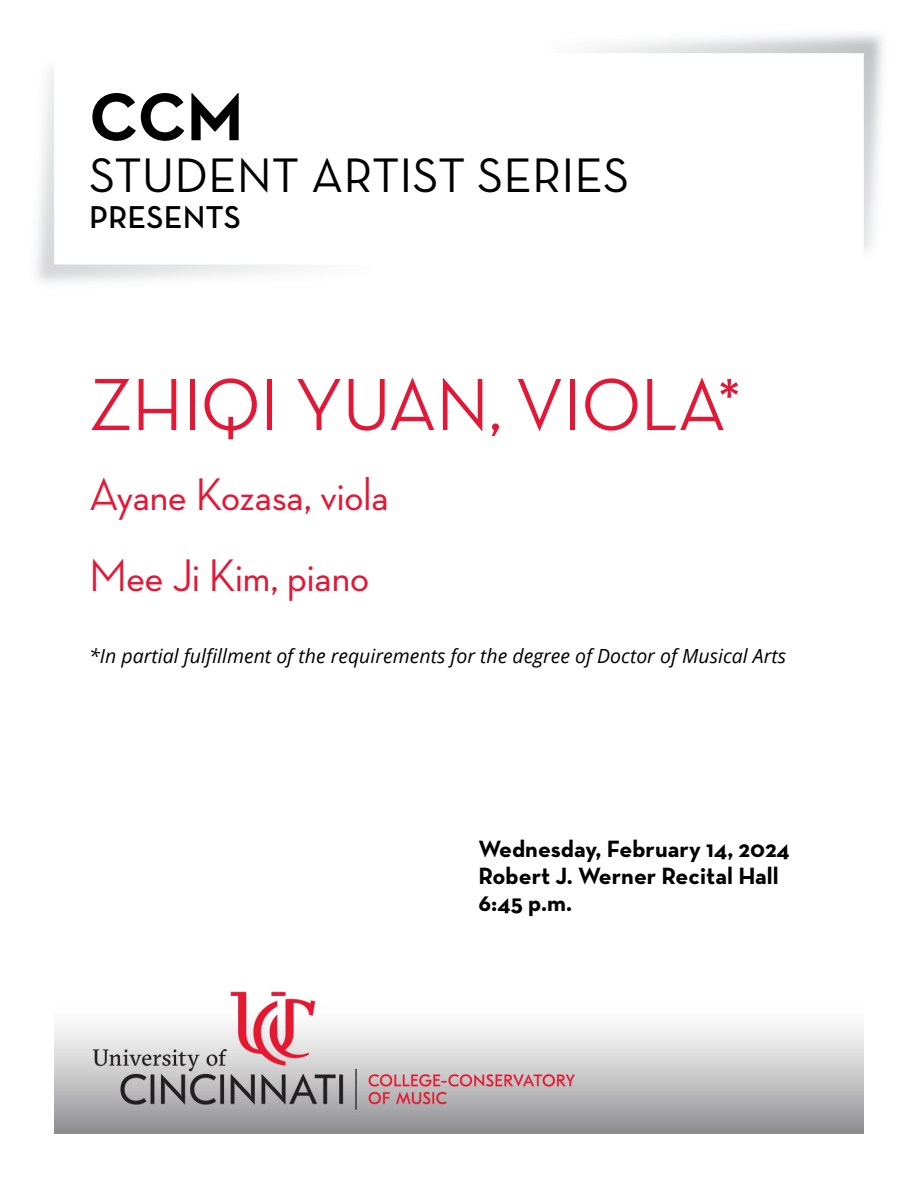
<style>
.page{position:relative;width:918px;height:1188px;background:#fff}
.page>*{position:absolute;margin:0;border:0;box-sizing:border-box;transform-origin:0 0}
.Concert_Title__H1{font:500 75px "Neutra Disp";color:#e31837}
.Page_Intro__H1{font:700 68.7px "Neutra Text";color:#000}
.Page_Intro__H1-2{font:49.35px "Neutra Text";color:#000}
.Musician_Conductor__H2{font:500 46.5px "Neutra Disp";color:#e31837}
.Page_Intro__H1-3{font:600 32.25px "Neutra Text";color:#000}
.Date_Venue_Time__H3{font:700 24px "Neutra Text";color:#000}
.In_partial_fulfillment_of__H2{font:italic 19.5px "Open Sans";color:#000}
</style>
<div class="page">
<img style="left:54px;top:991px;width:810px;height:143px">
<img style="left:589px;top:34px;width:294px;height:218px">
<h1 class="Page_Intro__H1" style="left:89px;top:74px;width:156px">CCM</h1>
<h1 class="Page_Intro__H1-2" style="left:89px;top:145px;width:542px">STUDENT ARTIST SERIES</h1>
<h1 class="Page_Intro__H1-3" style="left:89px;top:197px;width:153px">PRESENTS</h1>
<h1 class="Concert_Title__H1" style="left:89px;top:363px;width:655px">ZHIQI YUAN, VIOLA*</h1>
<h2 class="Musician_Conductor__H2" style="left:89px;top:469px;width:301px">Ayane Kozasa, viola</h2>
<h2 class="Musician_Conductor__H2" style="left:89px;top:549px;width:282px">Mee Ji Kim, piano</h2>
<h2 class="In_partial_fulfillment_of__H2" style="left:89px;top:642px;width:698px">*In partial fulfillment of the requirements for the degree of Doctor of Musical Arts</h2>
<h3 class="Date_Venue_Time__H3" style="left:478px;top:834px;width:313px">Wednesday, February 14, 2024</h3>
<h3 class="Date_Venue_Time__H3" style="left:478px;top:861px;width:302px">Robert J. Werner Recital Hall</h3>
<h3 class="Date_Venue_Time__H3" style="left:478px;top:888px;width:95px">6:45 p.m.</h3>
</div>
